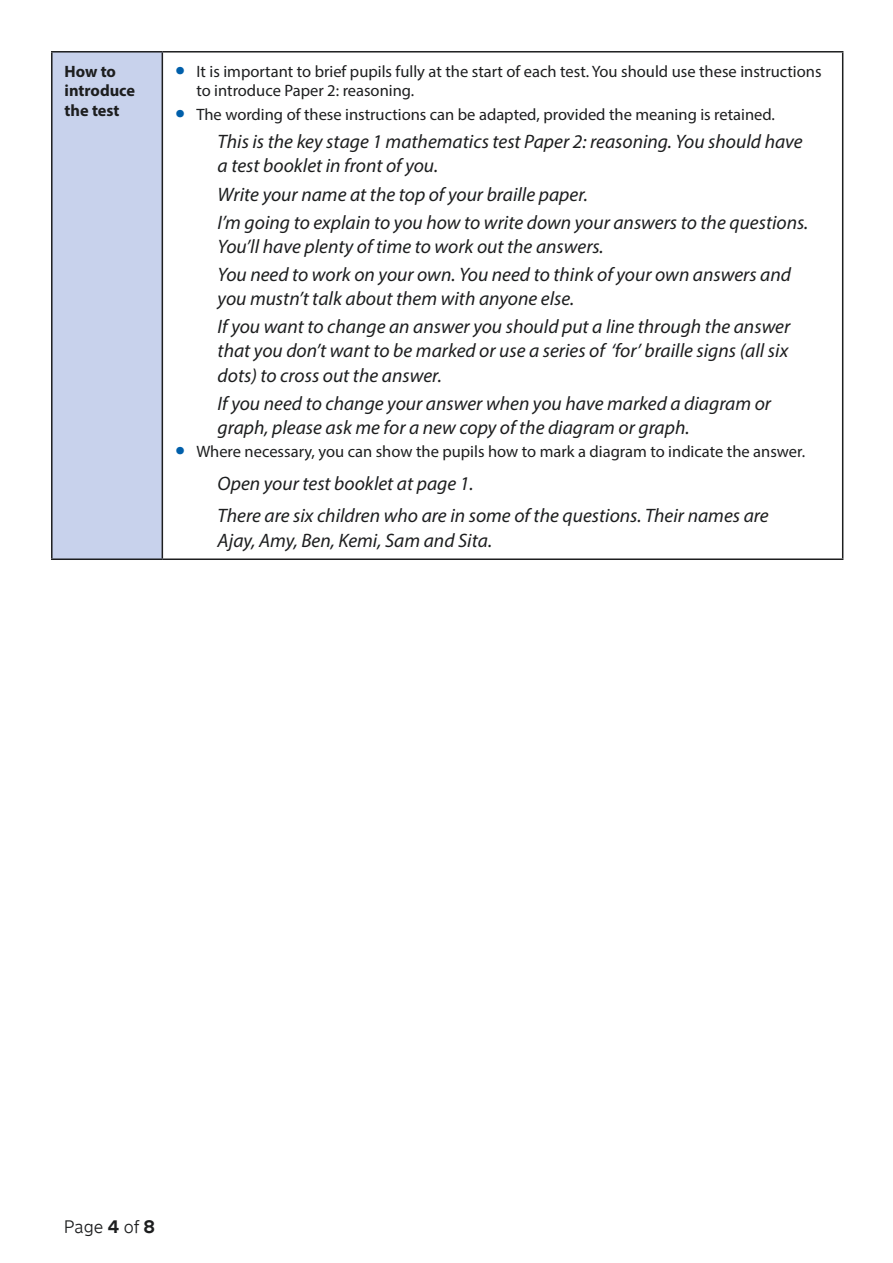
<style>
.page{position:relative;width:893px;height:1263px;background:#fff}
.page>*{position:absolute;margin:0;border:0;box-sizing:border-box;transform-origin:0 0}
.t1{font:italic 19.5px/24px "Myriad Pro";color:#1d1e1f}
.t2{font:300 18px "New Transport";color:#1d1e1f}
.t3{font:16.5px/19.5px "Myriad Pro";color:#1d1e1f}
.t4{font:700 16.5px/19.5px "Myriad Pro";color:#1d1e1f}
.s1{font-size:36px;color:#005faa}
.s2{font-weight:700}
</style>
<div class="page">
<div style="left:52px;top:52px;width:110px;height:507px;background:#c8d2ec"></div>
<hr style="left:51px;top:51px;width:111px;height:2px;background:#1d1e1f">
<hr style="left:51px;top:53px;width:2px;height:505px;background:#1d1e1f">
<hr style="left:162px;top:51px;width:681px;height:2px;background:#1d1e1f">
<hr style="left:162px;top:53px;width:1px;height:505px;background:#1d1e1f">
<hr style="left:842px;top:53px;width:1px;height:505px;background:#1d1e1f">
<hr style="left:51px;top:558px;width:111px;height:2px;background:#1d1e1f">
<hr style="left:162px;top:558px;width:681px;height:2px;background:#1d1e1f">
<p class="t4" style="left:65px;top:61px;width:72px">How to introduce the test</p>
<p class="t3" style="left:196px;top:61px;width:627px;text-indent:-21px"><span class="s1">•</span> It is important to brief pupils fully at the start of each test. You should use these instructions to introduce Paper 2: reasoning.</p>
<p class="t3" style="left:175px;top:105px;width:601px"><span class="s1">•</span> The wording of these instructions can be adapted, provided the meaning is retained.</p>
<p class="t1" style="left:218px;top:130px;width:587px">This is the key stage 1 mathematics test Paper 2: reasoning. You should have a test booklet in front of you.</p>
<p class="t1" style="left:218px;top:180px;width:592px;line-height:28.2px">Write your name at the top of your braille paper.<br>I’m going to explain to you how to write down your answers to the questions.</p>
<p class="t1" style="left:218px;top:232px;width:575px;line-height:28.2px">You’ll have plenty of time to work out the answers.<br>You need to work on your own. You need to think of your own answers and</p>
<p class="t1" style="left:218px;top:284px;width:574px;line-height:28.2px">you mustn’t talk about them with anyone else.<br>If you want to change an answer you should put a line through the answer</p>
<p class="t1" style="left:218px;top:339px;width:572px">that you don’t want to be marked or use a series of ‘for’ braille signs (all six dots) to cross out the answer.</p>
<p class="t1" style="left:218px;top:391px;width:555px">If you need to change your answer when you have marked a diagram or graph, please ask me for a new copy of the diagram or graph.</p>
<p class="t3" style="left:175px;top:442px;width:631px"><span class="s1">•</span> Where necessary, you can show the pupils how to mark a diagram to indicate the answer.</p>
<p class="t1" style="left:218px;top:467px;width:553px;line-height:32.5px">Open your test booklet at page 1.<br>There are six children who are in some of the questions. Their names are</p>
<p class="t1" style="left:218px;top:528px;width:276px">Ajay, Amy, Ben, Kemi, Sam and Sita.</p>
<p class="t2" style="left:64px;top:1216px;width:93px">Page <span class="s2">4</span> of <span class="s2">8</span></p>
</div>
